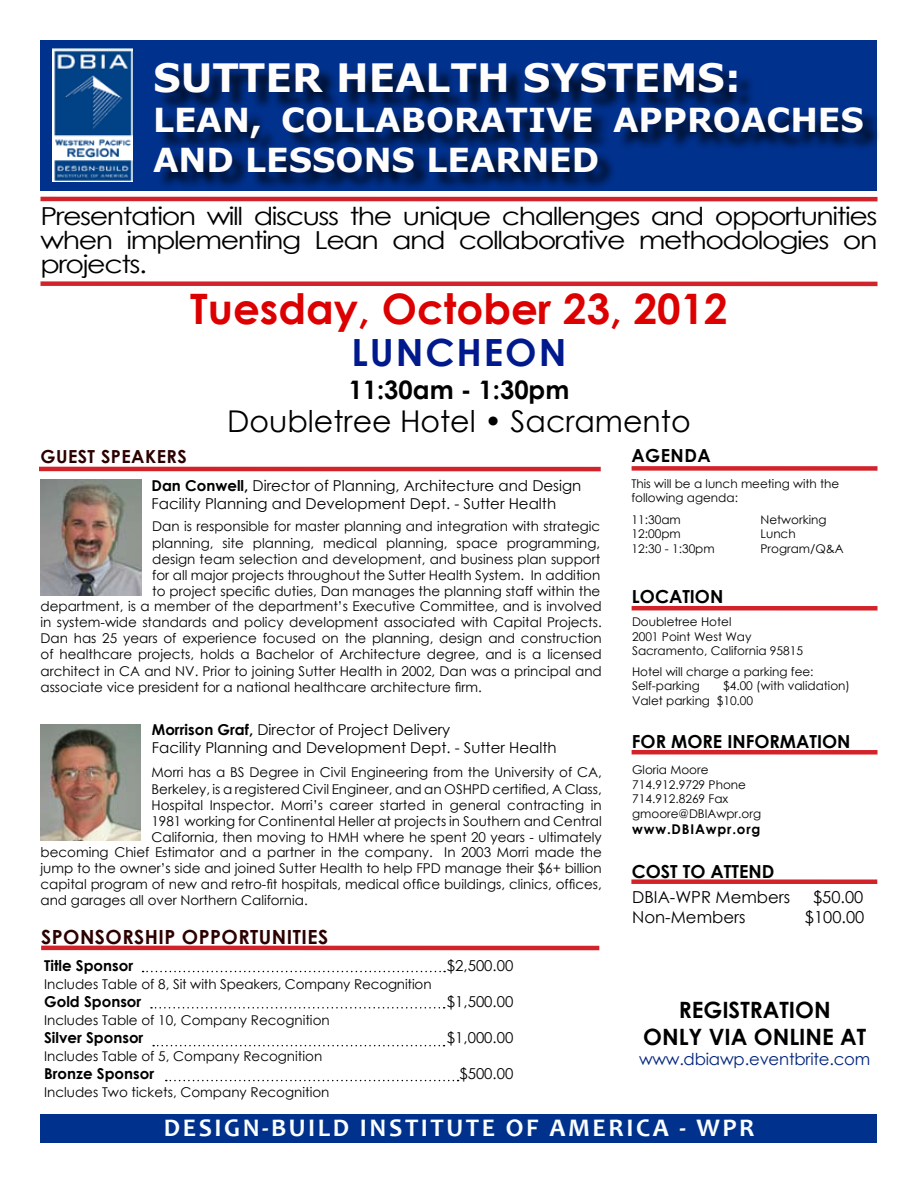
<style>
.page{position:relative;width:918px;height:1188px;background:#fff}
.page>*{position:absolute;margin:0;border:0;box-sizing:border-box;transform-origin:0 0}
.t1{font:700 42px "Century Gothic";color:#dc0000}
.t2{font:700 39px "Verdana";color:#fffefd}
.t3{font:700 37.5px "Century Gothic";letter-spacing:.05em;color:#001a8d}
.t4{font:700 33px/39.6px "Verdana";color:#fffefd}
.t5{font:30px "Century Gothic";color:#000}
.t6{font:700 25.5px "Candara";letter-spacing:.1em;color:#fafefd}
.t7{font:700 25.5px "Century Gothic";color:#000}
.t8{font:24.75px/24px "Century Gothic";letter-spacing:-.05em;color:#000;text-align:justify;scale:1.15 1}
.t9{font:700 22.5px/27px "Century Gothic";color:#000;text-align:center}
.t10{font:700 19.5px "Century Gothic";letter-spacing:.025em;color:#2c0001}
.t11{font:700 18px "Century Gothic";color:#000}
.t12{font:700 18px "Century Gothic";letter-spacing:.025em;color:#2c0001}
.t13{font:16.5px "Century Gothic";color:#000}
.t14{font:16.5px "Century Gothic";letter-spacing:-.01em;color:#00247c}
.t15{font:15px/18px "Century Gothic";color:#000}
.t16{font:700 15px "Century Gothic";color:#000}
.t17{font:13.5px/16.2px "Century Gothic";color:#000;text-align:justify}
.t18{font:700 13.5px "Century Gothic";letter-spacing:.06em;color:#000}
.t19{font:12px/14.4px "Century Gothic";color:#000}
.s1{font-weight:700}
</style>
<div class="page">
<div style="left:40px;top:1114px;width:838px;height:29px;background:#00318d"></div>
<div style="left:40px;top:40px;width:838px;height:151px;background:#00318d"></div>
<img style="left:52px;top:49px;width:80px;height:132px">
<div style="left:155px;top:66px;width:725px;height:125px;background:#000;opacity:.75"></div>
<hr style="left:39px;top:467px;width:562px;height:4px;background:#d2232a">
<div style="left:632px;top:466px;width:245px;height:5px;background:#d2232a"></div>
<div style="left:632px;top:606px;width:245px;height:5px;background:#d2232a"></div>
<div style="left:41px;top:281px;width:836px;height:5px;background:#d2232a"></div>
<hr style="left:41px;top:197px;width:836px;height:4px;background:#d2232a">
<div style="left:632px;top:750px;width:245px;height:5px;background:#d2232a"></div>
<svg style="left:143px;top:971px;width:302px;height:1px"></svg>
<svg style="left:151px;top:1007px;width:294px;height:2px"></svg>
<svg style="left:153px;top:1045px;width:292px;height:1px"></svg>
<svg style="left:166px;top:1080px;width:293px;height:1px"></svg>
<hr style="left:41px;top:946px;width:558px;height:4px;background:#d2232a">
<div style="left:631px;top:879px;width:246px;height:5px;background:#d2232a"></div>
<img style="left:40px;top:479px;width:102px;height:117px">
<img style="left:40px;top:724px;width:100px;height:117px">
<h2 class="t2" style="left:153px;top:51px;width:589px">SUTTER HEALTH SYSTEMS:</h2>
<h3 class="t4" style="left:153px;top:100px;width:712px">LEAN, COLLABORATIVE APPROACHES<br>AND LESSONS LEARNED</h3>
<h3 class="t8" style="left:40px;top:203px;width:729px">Presentation will discuss the unique challenges and opportunities when implementing Lean and collaborative methodologies on projects.</h3>
<h1 class="t1" style="left:190px;top:277px;width:539px">Tuesday, October 23, 2012</h1>
<h3 class="t3" style="left:352px;top:324px;width:216px">LUNCHEON</h3>
<h3 class="t7" style="left:349px;top:371px;width:222px">11:30am - 1:30pm</h3>
<h3 class="t5" style="left:227px;top:401px;width:465px">Doubletree Hotel • Sacramento</h3>
<h3 class="t12" style="left:41px;top:443px;width:148px">GUEST SPEAKERS</h3>
<h3 class="t11" style="left:632px;top:442px;width:81px">AGENDA</h3>
<p class="t15" style="left:152px;top:477px;width:431px"><span class="s1">Dan Conwell,</span> Director of Planning, Architecture and Design<br>Facility Planning and Development Dept. - Sutter Health</p>
<p class="t17" style="left:152px;top:518px;width:450px">Dan is responsible for master planning and integration with strategic planning, site planning, medical planning, space programming, design team selection and development, and business plan support for all major projects throughout the Sutter Health System. In addition to project specific duties, Dan manages the planning staff within the</p>
<p class="t17" style="left:41px;top:598px;width:563px">department, is a member of the department’s Executive Committee, and is involved in system-wide standards and policy development associated with Capital Projects.<br>Dan has 25 years of experience focused on the planning, design and construction of healthcare projects, holds a Bachelor of Architecture degree, and is a licensed architect in CA and NV. Prior to joining Sutter Health in 2002, Dan was a principal and associate vice president for a national healthcare architecture firm.</p>
<p class="t15" style="left:152px;top:721px;width:406px"><span class="s1">Morrison Graf,</span> Director of Project Delivery<br>Facility Planning and Development Dept. - Sutter Health</p>
<p class="t17" style="left:152px;top:764px;width:452px">Morri has a BS Degree in Civil Engineering from the University of CA, Berkeley, is a registered Civil Engineer, and an OSHPD certified, A Class, Hospital Inspector. Morri’s career started in general contracting in 1981 working for Continental Heller at projects in Southern and Central California, then moving to HMH where he spent 20 years - ultimately</p>
<p class="t17" style="left:40px;top:844px;width:563px">becoming Chief Estimator and a partner in the company. In 2003 Morri made the jump to the owner’s side and joined Sutter Health to help FPD manage their $6+ billion capital program of new and retro-fit hospitals, medical office buildings, clinics, offices, and garages all over Northern California.</p>
<h3 class="t10" style="left:41px;top:922px;width:289px">SPONSORSHIP OPPORTUNITIES</h3>
<p class="t16" style="left:44px;top:955px;width:91px">Title Sponsor</p>
<p class="t15" style="left:447px;top:957px;width:68px">$2,500.00</p>
<p class="t17" style="left:44px;top:976px;width:389px">Includes Table of 8, Sit with Speakers, Company Recognition</p>
<p class="t16" style="left:44px;top:991px;width:99px">Gold Sponsor</p>
<p class="t15" style="left:447px;top:993px;width:68px">$1,500.00</p>
<p class="t17" style="left:44px;top:1012px;width:287px">Includes Table of 10, Company Recognition</p>
<p class="t16" style="left:44px;top:1027px;width:101px">Silver Sponsor</p>
<p class="t15" style="left:447px;top:1029px;width:68px">$1,000.00</p>
<p class="t17" style="left:44px;top:1048px;width:280px">Includes Table of 5, Company Recognition</p>
<p class="t16" style="left:44px;top:1063px;width:112px">Bronze Sponsor</p>
<p class="t15" style="left:459px;top:1065px;width:56px">$500.00</p>
<p class="t17" style="left:44px;top:1084px;width:287px">Includes Two tickets, Company Recognition</p>
<p class="t19" style="left:632px;top:476px;width:209px">This will be a lunch meeting with the following agenda:</p>
<p class="t19" style="left:632px;top:512px;width:51px">11:30am</p>
<p class="t19" style="left:760px;top:512px;width:68px">Networking</p>
<p class="t19" style="left:632px;top:526px;width:51px">12:00pm</p>
<p class="t19" style="left:760px;top:526px;width:37px">Lunch</p>
<p class="t19" style="left:632px;top:541px;width:85px">12:30 - 1:30pm</p>
<p class="t19" style="left:760px;top:541px;width:85px">Program/Q&amp;A</p>
<h3 class="t11" style="left:632px;top:582px;width:93px">LOCATION</h3>
<p class="t19" style="left:632px;top:615px;width:173px">Doubletree Hotel<br>2001 Point West Way<br>Sacramento, California 95815</p>
<p class="t19" style="left:632px;top:664px;width:183px">Hotel will charge a parking fee:<br>Self-parking</p>
<p class="t19" style="left:632px;top:679px;width:219px;text-indent:91px">$4.00 (with validation)<br>Valet parking $10.00</p>
<h3 class="t11" style="left:632px;top:728px;width:220px">FOR MORE INFORMATION</h3>
<p class="t19" style="left:632px;top:763px;width:130px">Gloria Moore<br>714.912.9729 Phone<br>714.912.8269 Fax gmoore@DBIAwpr.org</p>
<p class="t18" style="left:632px;top:819px;width:130px">www.DBIAwpr.org</p>
<h3 class="t11" style="left:632px;top:858px;width:144px">COST TO ATTEND</h3>
<p class="t13" style="left:632px;top:886px;width:160px">DBIA-WPR Members</p>
<p class="t13" style="left:813px;top:886px;width:52px">$50.00</p>
<p class="t13" style="left:632px;top:906px;width:115px">Non-Members</p>
<p class="t13" style="left:805px;top:906px;width:61px">$100.00</p>
<h3 class="t9" style="left:643px;top:995px;width:225px">REGISTRATION<br>ONLY VIA ONLINE AT</h3>
<p class="t14" style="left:639px;top:1047px;width:233px">www.dbiawp.eventbrite.com</p>
<h3 class="t6" style="left:164px;top:1112px;width:592px">DESIGN-BUILD INSTITUTE OF AMERICA - WPR</h3>
</div>
